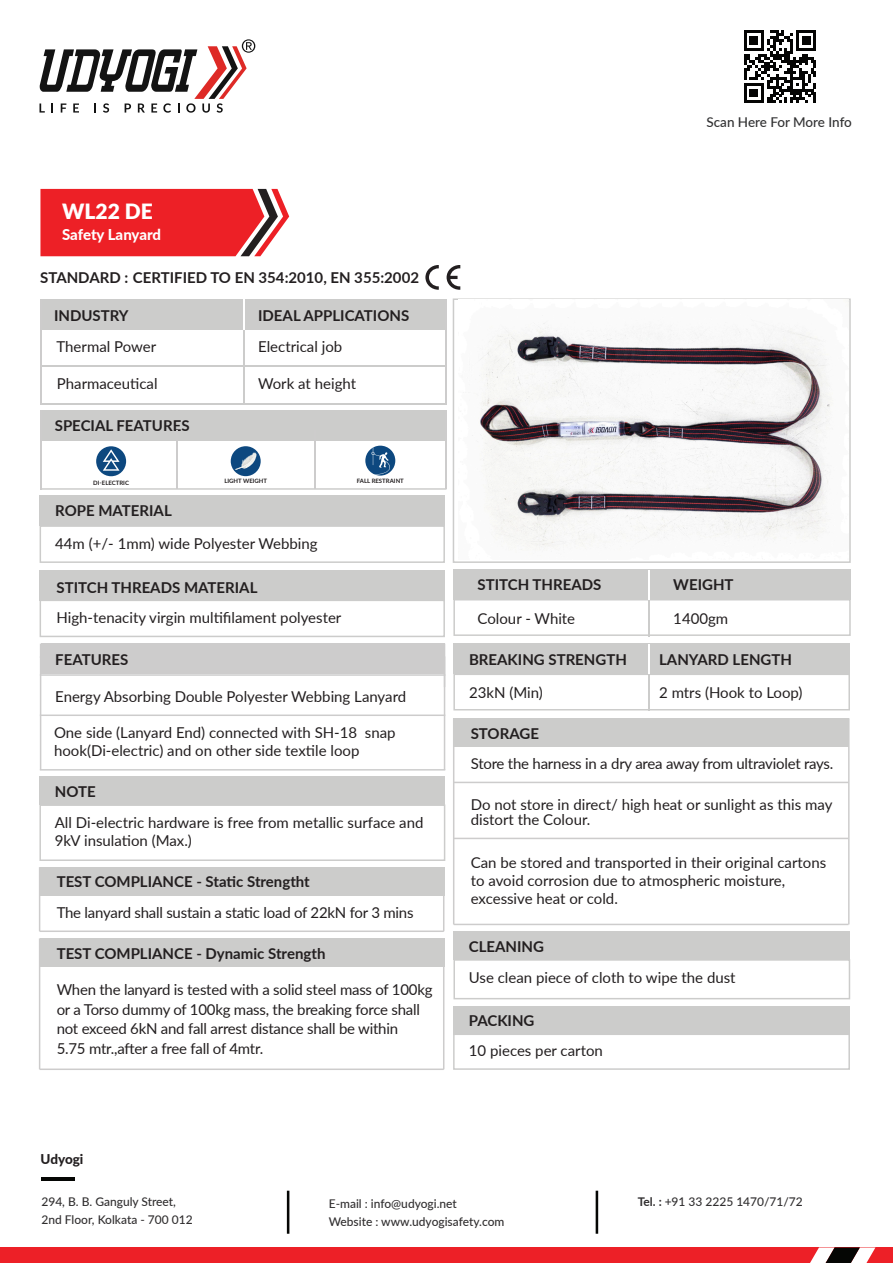
<style>
.page{position:relative;width:893px;height:1263px;background:#fff}
.page>*{position:absolute;margin:0;border:0;box-sizing:border-box;transform-origin:0 0}
.t1{font:900 21px "Lato";color:#fff}
.t2{font:15px/18px "Lato";color:#231f20}
.t3{font:700 15px "Lato";color:#231f20}
.t4{font:800 15px "Lato";letter-spacing:-.005em;color:#fff}
.t5{font:500 13.5px "Lato";letter-spacing:-.01em;color:#313132}
.t6{font:800 13.5px "Lato";letter-spacing:-.005em;color:#231f20}
.t7{font:500 12px/18px "Lato";color:#312f30}
.t8{font:700 6px "Lato";color:#231f20}
.s1{font-weight:700}
</style>
<div class="page">
<div style="left:41px;top:644px;width:404px;height:30px;background:#cdcccc"></div>
<hr style="left:40px;top:714px;width:405px;height:2px;background:#cdcccc">
<hr style="left:40px;top:769px;width:405px;height:1px;background:#cdcccc">
<hr style="left:40px;top:644px;width:1px;height:126px;background:#cdcccc">
<hr style="left:444px;top:644px;width:1px;height:126px;background:#cdcccc">
<hr style="left:40px;top:674px;width:405px;height:2px;background:#cdcccc">
<div style="left:0;top:1247px;width:893px;height:16px;background:#ed2027"></div>
<svg style="left:810px;top:1247px;width:65px;height:16px"></svg>
<hr style="left:41px;top:1177px;width:34px;height:3px;background:#050604">
<svg style="left:287px;top:1191px;width:2px;height:43px"></svg>
<svg style="left:596px;top:1191px;width:2px;height:43px"></svg>
<svg style="left:744px;top:31px;width:72px;height:72px"></svg>
<svg style="left:39px;top:39px;width:216px;height:74px"></svg>
<div style="left:40px;top:495px;width:405px;height:31px;background:#cccccb"></div>
<div style="left:40px;top:525px;width:405px;height:38px;border:2px solid #cccccb"></div>
<div style="left:453px;top:298px;width:398px;height:265px;border:2px solid #cccccb"></div>
<svg style="left:425px;top:265px;width:35px;height:25px"></svg>
<div style="left:453px;top:569px;width:398px;height:31px;background:#cccccb"></div>
<div style="left:453px;top:599px;width:398px;height:37px;border:2px solid #cccccb"></div>
<div style="left:453px;top:644px;width:397px;height:30px;background:#cccccb"></div>
<div style="left:453px;top:673px;width:397px;height:37px;border:2px solid #cccccb"></div>
<hr style="left:648px;top:644px;width:2px;height:30px;background:#fff">
<hr style="left:648px;top:674px;width:2px;height:36px;background:#cccccb">
<div style="left:40px;top:299px;width:407px;height:31px;background:#cccccb"></div>
<hr style="left:243px;top:299px;width:1px;height:31px;background:#fff">
<hr style="left:243px;top:330px;width:1px;height:74px;background:#cccccb">
<hr style="left:42px;top:366px;width:404px;height:1px;background:#cccccb">
<hr style="left:41px;top:403px;width:405px;height:1px;background:#cccccb">
<hr style="left:40px;top:300px;width:2px;height:104px;background:#cdcccc">
<hr style="left:445px;top:300px;width:2px;height:104px;background:#cdcccc">
<svg style="left:40px;top:189px;width:249px;height:67px;background:#e73238"></svg>
<div style="left:453px;top:1006px;width:396px;height:28px;background:#cccccb"></div>
<div style="left:453px;top:1033px;width:397px;height:37px;border:2px solid #cccccb"></div>
<div style="left:453px;top:931px;width:397px;height:29px;background:#cccccb"></div>
<div style="left:453px;top:959px;width:397px;height:40px;border:1px solid #cccccb"></div>
<hr style="left:454px;top:924px;width:394px;height:1px;background:#cdcccc">
<hr style="left:454px;top:782px;width:394px;height:1px;background:#cdcccc">
<hr style="left:454px;top:838px;width:394px;height:1px;background:#cdcccc">
<hr style="left:453px;top:718px;width:1px;height:206px;background:#cdcccc">
<hr style="left:848px;top:718px;width:2px;height:206px;background:#cdcccc">
<div style="left:454px;top:718px;width:395px;height:29px;background:#cccccb"></div>
<div style="left:41px;top:410px;width:405px;height:31px;background:#cccccb"></div>
<hr style="left:42px;top:488px;width:404px;height:2px;background:#cccccb">
<div style="left:231px;top:446px;width:30px;height:30px;background:#0d487f;border-radius:50%"></div>
<svg style="left:235px;top:452px;width:22px;height:18px"></svg>
<hr style="left:40px;top:410px;width:2px;height:80px;background:#cdcccc">
<hr style="left:445px;top:410px;width:1px;height:79px;background:#cdcccc">
<hr style="left:314px;top:431px;width:2px;height:58px;background:#cdcccc">
<svg style="left:365px;top:446px;width:30px;height:30px"></svg>
<svg style="left:371px;top:446px;width:24px;height:29px"></svg>
<hr style="left:176px;top:431px;width:2px;height:58px;background:#cdcccc">
<div style="left:96px;top:446px;width:30px;height:30px;background:#0d487f;border-radius:50%"></div>
<svg style="left:103px;top:449px;width:17px;height:22px"></svg>
<div style="left:40px;top:570px;width:405px;height:30px;background:#cccccb"></div>
<div style="left:40px;top:600px;width:405px;height:37px;border:2px solid #cccccb"></div>
<hr style="left:40px;top:930px;width:404px;height:2px;background:#cdcccc">
<hr style="left:39px;top:867px;width:1px;height:64px;background:#cdcccc">
<hr style="left:443px;top:867px;width:1px;height:64px;background:#cdcccc">
<div style="left:40px;top:867px;width:405px;height:28px;background:#cccccb"></div>
<div style="left:39px;top:777px;width:406px;height:28px;background:#cccccb"></div>
<div style="left:39px;top:804px;width:406px;height:57px;border:1px solid #cccccb"></div>
<hr style="left:40px;top:1068px;width:404px;height:2px;background:#cdcccc">
<hr style="left:39px;top:938px;width:1px;height:131px;background:#cdcccc">
<hr style="left:443px;top:938px;width:1px;height:131px;background:#cdcccc">
<div style="left:40px;top:938px;width:405px;height:29px;background:#cccccb"></div>
<img style="left:458px;top:300px;width:390px;height:250px">
<hr style="left:648px;top:570px;width:2px;height:30px;background:#fff">
<hr style="left:648px;top:600px;width:2px;height:36px;background:#cccccb">
<h1 class="t1" style="left:62px;top:196px;width:92px">WL22 DE</h1>
<p class="t4" style="left:62px;top:224px;width:101px">Safety Lanyard</p>
<p class="t3" style="left:40px;top:266px;width:380px">STANDARD : CERTIFIED TO EN 354:2010, EN 355:2002</p>
<p class="t3" style="left:54px;top:304px;width:76px">INDUSTRY</p>
<p class="t3" style="left:258px;top:304px;width:153px">IDEAL APPLICATIONS</p>
<p class="t2" style="left:57px;top:337px;width:101px">Thermal Power</p>
<p class="t2" style="left:57px;top:374px;width:102px">Pharmaceutical</p>
<p class="t3" style="left:55px;top:414px;width:136px">SPECIAL FEATURES</p>
<p class="t2" style="left:258px;top:337px;width:86px">Electrical job</p>
<p class="t2" style="left:258px;top:374px;width:100px">Work at height</p>
<p class="t8" style="left:93px;top:478px;width:37px">DI-ELECTRIC</p>
<p class="t8" style="left:224px;top:477px;width:44px">LIGHT WEIGHT</p>
<p class="t8" style="left:357px;top:476px;width:48px">FALL RESTRAINT</p>
<p class="t3" style="left:55px;top:499px;width:118px">ROPE MATERIAL</p>
<p class="t2" style="left:55px;top:534px;width:264px">44m (+/- 1mm) wide Polyester Webbing</p>
<p class="t3" style="left:57px;top:576px;width:202px">STITCH THREADS MATERIAL</p>
<p class="t2" style="left:57px;top:608px;width:286px">High-tenacity virgin multifilament polyester</p>
<p class="t3" style="left:55px;top:648px;width:75px">FEATURES</p>
<p class="t2" style="left:55px;top:687px;width:352px">Energy Absorbing Double Polyester Webbing Lanyard</p>
<p class="t2" style="left:54px;top:722px;width:343px">One side (Lanyard End) connected with SH-18 snap hook(Di-electric) and on other side textile loop</p>
<p class="t3" style="left:55px;top:780px;width:42px">NOTE</p>
<p class="t2" style="left:55px;top:813px;width:370px">All Di-electric hardware is free from metallic surface and<br>9kV insulation (Max.)</p>
<p class="t3" style="left:57px;top:871px;width:255px">TEST COMPLIANCE - Static Strengtht</p>
<p class="t2" style="left:57px;top:903px;width:358px">The lanyard shall sustain a static load of 22kN for 3 mins</p>
<p class="t3" style="left:57px;top:942px;width:270px">TEST COMPLIANCE - Dynamic Strength</p>
<p class="t2" style="left:57px;top:979px;width:377px;line-height:19.5px">When the lanyard is tested with a solid steel mass of 100kg or a Torso dummy of 100kg mass, the breaking force shall not exceed 6kN and fall arrest distance shall be within<br>5.75 mtr.,after a free fall of 4mtr.</p>
<p class="t5" style="left:707px;top:112px;width:147px">Scan Here For More Info</p>
<p class="t3" style="left:478px;top:573px;width:125px">STITCH THREADS</p>
<p class="t2" style="left:478px;top:609px;width:99px">Colour - White</p>
<p class="t3" style="left:469px;top:648px;width:159px">BREAKING STRENGTH</p>
<p class="t2" style="left:469px;top:682px;width:75px">23kN (Min)</p>
<p class="t3" style="left:471px;top:722px;width:70px">STORAGE</p>
<p class="t3" style="left:673px;top:573px;width:62px">WEIGHT</p>
<p class="t2" style="left:673px;top:609px;width:56px">1400gm</p>
<p class="t3" style="left:659px;top:648px;width:134px">LANYARD LENGTH</p>
<p class="t2" style="left:659px;top:682px;width:145px">2 mtrs (Hook to Loop)</p>
<p class="t2" style="left:471px;top:754px;width:364px">Store the harness in a dry area away from ultraviolet rays.</p>
<p class="t2" style="left:471px;top:796px;width:363px;line-height:15px">Do not store in direct/ high heat or sunlight as this may distort the Colour.</p>
<p class="t2" style="left:471px;top:853px;width:357px">Can be stored and transported in their original cartons to avoid corrosion due to atmospheric moisture, excessive heat or cold.</p>
<p class="t3" style="left:469px;top:935px;width:77px">CLEANING</p>
<p class="t2" style="left:469px;top:968px;width:268px">Use clean piece of cloth to wipe the dust</p>
<p class="t3" style="left:469px;top:1010px;width:67px">PACKING</p>
<p class="t2" style="left:469px;top:1041px;width:136px">10 pieces per carton</p>
<p class="t6" style="left:41px;top:1149px;width:44px">Udyogi</p>
<p class="t7" style="left:41px;top:1192px;width:153px">294, B. B. Ganguly Street,<br>2nd Floor, Kolkata - 700 012</p>
<p class="t7" style="left:638px;top:1192px;width:167px"><span class="s1">Tel. :</span> +91 33 2225 1470/71/72</p>
<p class="t7" style="left:329px;top:1194px;width:177px">E-mail : info@udyogi.net<br>Website : www.udyogisafety.com</p>
</div>
